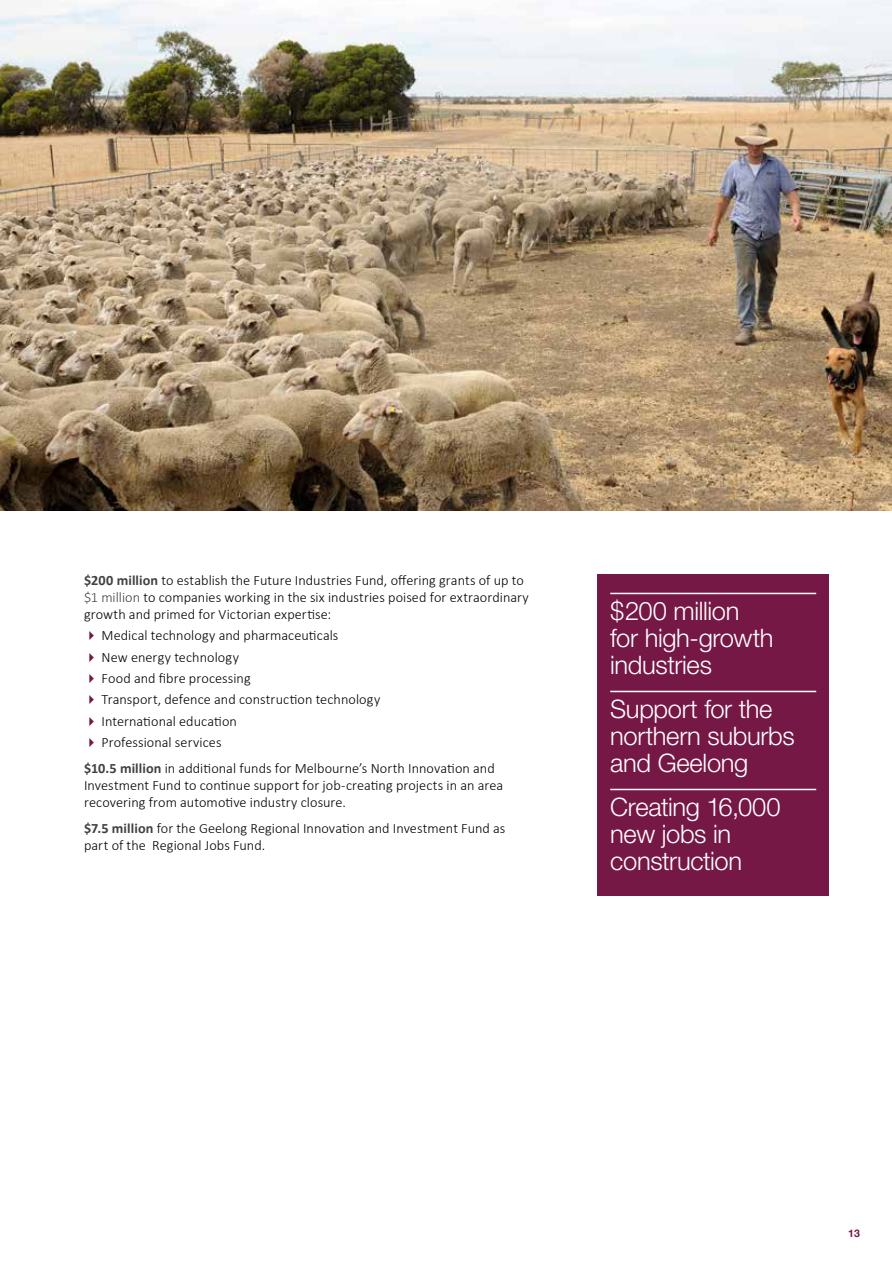
<style>
.page{position:relative;width:892px;height:1263px;background:#fff}
.page>*{position:absolute;margin:0;border:0;box-sizing:border-box;transform-origin:0 0}
.t1{font:300 25.5px/27px "Helvetica Neue";letter-spacing:-.015em;color:#fff}
.t2{font:300 14.25px/17.1px "Calibri";letter-spacing:.005em;color:#000}
.t3{font:700 10.5px "Helvetica Neue East A";color:#761846}
.s1{font-weight:700;color:#414042}
.s2{color:#414042}
.s3{color:#761846}
</style>
<div class="page">
<div style="left:597px;top:574px;width:231px;height:321px;background:#761846"></div>
<hr style="left:610px;top:593px;width:206px;height:1px;background:#fff">
<hr style="left:610px;top:691px;width:206px;height:1px;background:#fff">
<hr style="left:610px;top:789px;width:206px;height:1px;background:#fff">
<img style="left:0;top:0;width:891px;height:510px">
<p class="t2" style="left:84px;top:571px;width:446px"><span class="s1">$200 million</span> to establish the Future Industries Fund, offering grants of up to <span class="s2">$1 million</span> to companies working in the six industries poised for extraordinary growth and primed for Victorian expertise:</p>
<p class="t2" style="left:84px;top:626px;width:256px"><span class="s3">✔</span> Medical technology and pharmaceuticals</p>
<p class="t2" style="left:84px;top:648px;width:156px"><span class="s3">✔</span> New energy technology</p>
<p class="t2" style="left:84px;top:669px;width:168px"><span class="s3">✔</span> Food and fibre processing</p>
<p class="t2" style="left:84px;top:690px;width:297px"><span class="s3">✔</span> Transport, defence and construction technology</p>
<p class="t2" style="left:84px;top:712px;width:154px"><span class="s3">✔</span> International education</p>
<p class="t2" style="left:84px;top:729px;width:412px;line-height:25.7px"><span class="s3">✔</span> Professional services<br><span class="s1">$10.5 million</span> in additional funds for Melbourne’s North Innovation and</p>
<p class="t2" style="left:84px;top:776px;width:420px">Investment Fund to continue support for job-creating projects in an area recovering from automotive industry closure.</p>
<p class="t2" style="left:84px;top:818px;width:422px"><span class="s1">$7.5 million</span> for the Geelong Regional Innovation and Investment Fund as part of the Regional Jobs Fund.</p>
<h1 class="t1" style="left:610px;top:597px;width:164px">$200 million for high-growth industries</h1>
<h1 class="t1" style="left:610px;top:695px;width:186px">Support for the northern suburbs and Geelong</h1>
<h1 class="t1" style="left:610px;top:793px;width:172px">Creating 16,000 new jobs in construction</h1>
<p class="t3" style="left:847px;top:1227px;width:13px">13</p>
</div>
